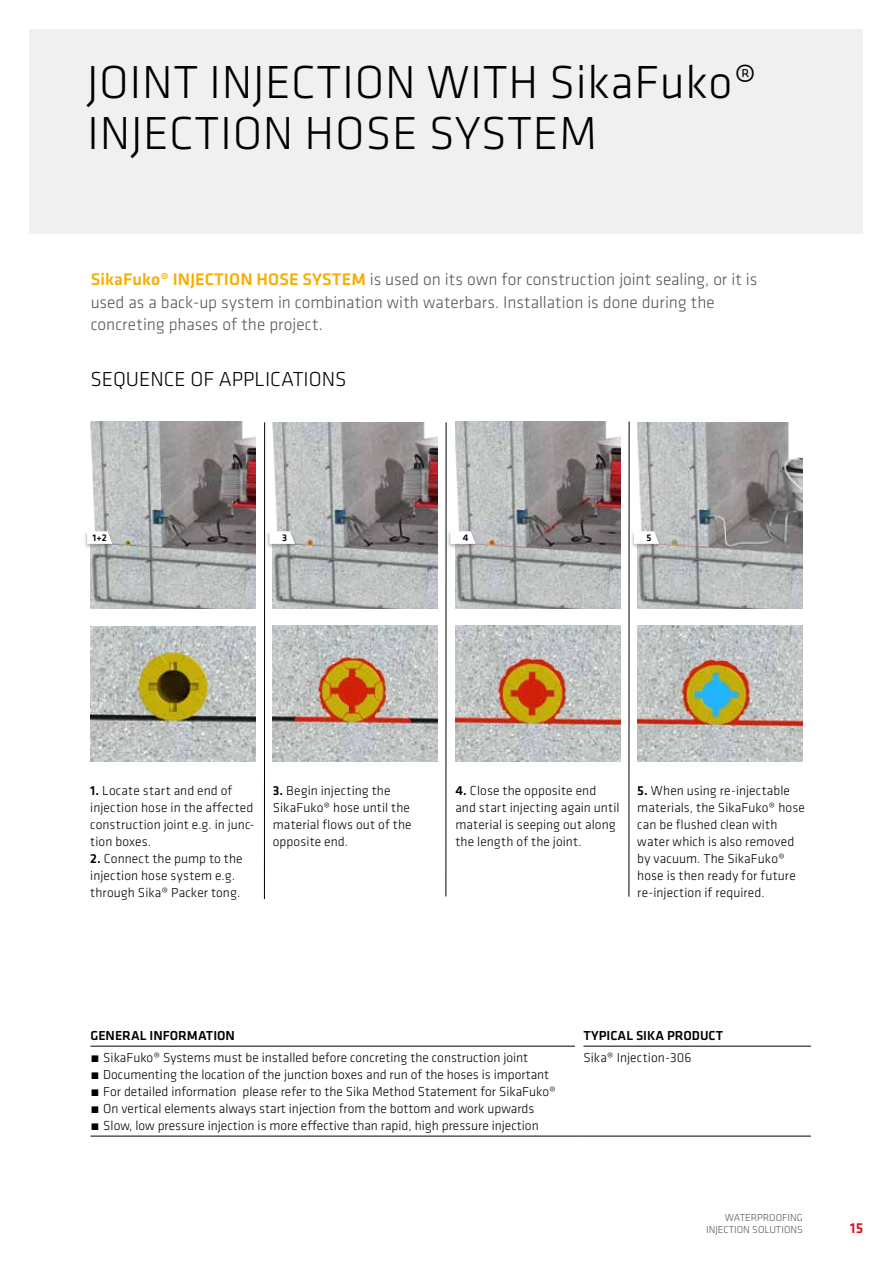
<style>
.page{position:relative;width:893px;height:1263px;background:#fff}
.page>*{position:absolute;margin:0;border:0;box-sizing:border-box;transform-origin:0 0}
.t1{font:300 48px/51px "Klavika";letter-spacing:.015em;color:#000}
.t2{font:300 21px "Klavika";color:#000}
.t3{font:300 17.4px/22.6px "Klavika";color:#575756}
.t4{font:500 15px "Klavika";color:#e30613}
.t5{font:300 13.5px/17px "Klavika";color:#000}
.t6{font:500 13.5px "Klavika";color:#000}
.t7{font:300 10.5px/12.6px "Klavika";color:#575756;text-align:right}
.t8{font:500 10.05px "Klavika";color:#000}
.s1{font-weight:500;color:#f8ad00}
.s2{font-weight:500}
</style>
<div class="page">
<img style="left:90px;top:627px;width:166px;height:135px">
<img style="left:91px;top:421px;width:165px;height:187px">
<img style="left:273px;top:625px;width:165px;height:137px">
<img style="left:272px;top:422px;width:166px;height:186px">
<img style="left:455px;top:625px;width:165px;height:137px">
<img style="left:455px;top:421px;width:165px;height:187px">
<img style="left:637px;top:625px;width:165px;height:137px">
<img style="left:637px;top:422px;width:166px;height:186px">
<div style="left:30px;top:29px;width:833px;height:204px;background:#ededed"></div>
<hr style="left:446px;top:422px;width:1px;height:474px;background:#000">
<hr style="left:629px;top:422px;width:1px;height:475px;background:#000">
<hr style="left:264px;top:422px;width:1px;height:477px;background:#000">
<div style="left:83px;top:530px;width:32px;height:20px;background:#000;opacity:.3"></div>
<svg style="left:87px;top:531px;width:25px;height:13px"></svg>
<div style="left:265px;top:530px;width:32px;height:20px;background:#000;opacity:.3"></div>
<svg style="left:270px;top:531px;width:25px;height:13px"></svg>
<div style="left:446px;top:530px;width:32px;height:20px;background:#000;opacity:.3"></div>
<svg style="left:450px;top:531px;width:26px;height:13px"></svg>
<div style="left:630px;top:530px;width:32px;height:20px;background:#000;opacity:.3"></div>
<svg style="left:634px;top:531px;width:25px;height:13px"></svg>
<hr style="left:91px;top:1046px;width:484px;height:1px;background:#000">
<hr style="left:583px;top:1046px;width:228px;height:1px;background:#000">
<hr style="left:91px;top:1136px;width:484px;height:1px;background:#000">
<hr style="left:583px;top:1136px;width:228px;height:1px;background:#000">
<h1 class="t1" style="left:87px;top:56px;width:671px">JOINT INJECTION WITH SikaFuko®<br>INJECTION HOSE SYSTEM</h1>
<p class="t3" style="left:91px;top:268px;width:668px"><span class="s1">SikaFuko® INJECTION HOSE SYSTEM</span> is used on its own for construction joint sealing, or it is used as a back-up system in combination with waterbars. Installation is done during the concreting phases of the project.</p>
<h2 class="t2" style="left:91px;top:366px;width:258px">SEQUENCE OF APPLICATIONS</h2>
<p class="t8" style="left:92px;top:531px;width:16px">1+2</p>
<p class="t8" style="left:282px;top:531px;width:6px">3</p>
<p class="t8" style="left:463px;top:531px;width:7px">4</p>
<p class="t8" style="left:646px;top:531px;width:7px">5</p>
<p class="t5" style="left:90px;top:782px;width:166px"><span class="s2">1.</span> Locate start and end of injection hose in the affected construction joint e.g. in junc&shy;tion boxes.</p>
<p class="t5" style="left:90px;top:850px;width:154px"><span class="s2">2.</span> Connect the pump to the injection hose system e.g. through Sika® Packer tong.</p>
<p class="t5" style="left:455px;top:782px;width:166px"><span class="s2">4.</span> Close the opposite end and start injecting again until material is seeping out along the length of the joint.</p>
<p class="t5" style="left:273px;top:782px;width:140px"><span class="s2">3.</span> Begin injecting the<br>SikaFuko® hose until the material flows out of the opposite end.</p>
<p class="t5" style="left:637px;top:782px;width:169px"><span class="s2">5.</span> When using re-injectable materials, the SikaFuko® hose can be flushed clean with water which is also removed by vacuum. The SikaFuko® hose is then ready for future re-injection if required.</p>
<p class="t6" style="left:91px;top:1026px;width:146px">GENERAL INFORMATION</p>
<p class="t6" style="left:583px;top:1026px;width:141px">TYPICAL SIKA PRODUCT</p>
<p class="t5" style="left:91px;top:1049px;width:467px">́ SikaFuko® Systems must be installed before concreting the construction joint<br>́ Documenting the location of the junction boxes and run of the hoses is important ́ For detailed information please refer to the Sika Method Statement for SikaFuko® ́ On vertical elements always start injection from the bottom and work upwards<br>́ Slow, low pressure injection is more effective than rapid, high pressure injection</p>
<p class="t5" style="left:583px;top:1049px;width:109px">Sika® Injection-306</p>
<p class="t7" style="left:706px;top:1211px;width:98px">WATERPROOFING<br>INJECTION SOLUTIONS</p>
<p class="t4" style="left:850px;top:1218px;width:15px">15</p>
</div>
